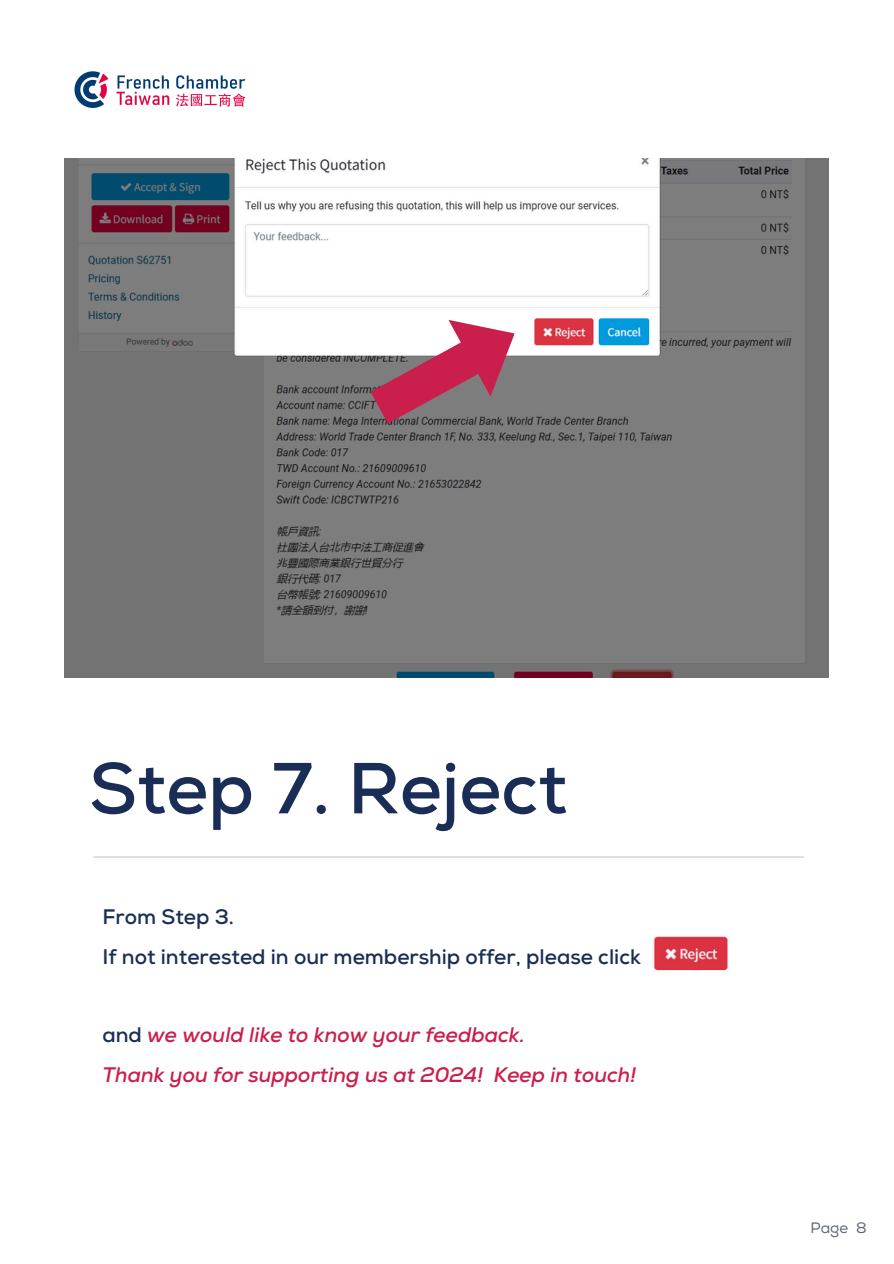
<style>
.page{position:relative;width:894px;height:1264px;background:#fff}
.page>*{position:absolute;margin:0;border:0;box-sizing:border-box;transform-origin:0 0}
.t1{font:700 72px "Nexa";color:#1a2d57}
.t2{font:italic 700 21px/39.3px "Nexa";color:#ca1e4c}
.t3{font:700 21px/39.3px "Nexa";color:#1a2d57}
.t4{font:15px "Nexa";color:#61697b}
.s1{font-style:normal;color:#1a2d57}
</style>
<div class="page">
<hr style="left:94px;top:856px;width:709px;height:1px;background:#6c7382">
<img style="left:74px;top:71px;width:172px;height:37px">
<img style="left:64px;top:159px;width:764px;height:518px">
<svg style="left:370px;top:320px;width:144px;height:103px"></svg>
<img style="left:653px;top:936px;width:75px;height:35px">
<h1 class="t1" style="left:89px;top:745px;width:479px">Step 7. Reject</h1>
<p class="t3" style="left:102px;top:898px;width:539px">From Step 3.<br>If not interested in our membership offer, please click</p>
<p class="t2" style="left:102px;top:1016px;width:535px"><span class="s1">and</span> we would like to know your feedback.<br>Thank you for supporting us at 2024! Keep in touch!</p>
<p class="t4" style="left:810px;top:1218px;width:58px">Page 8</p>
</div>
